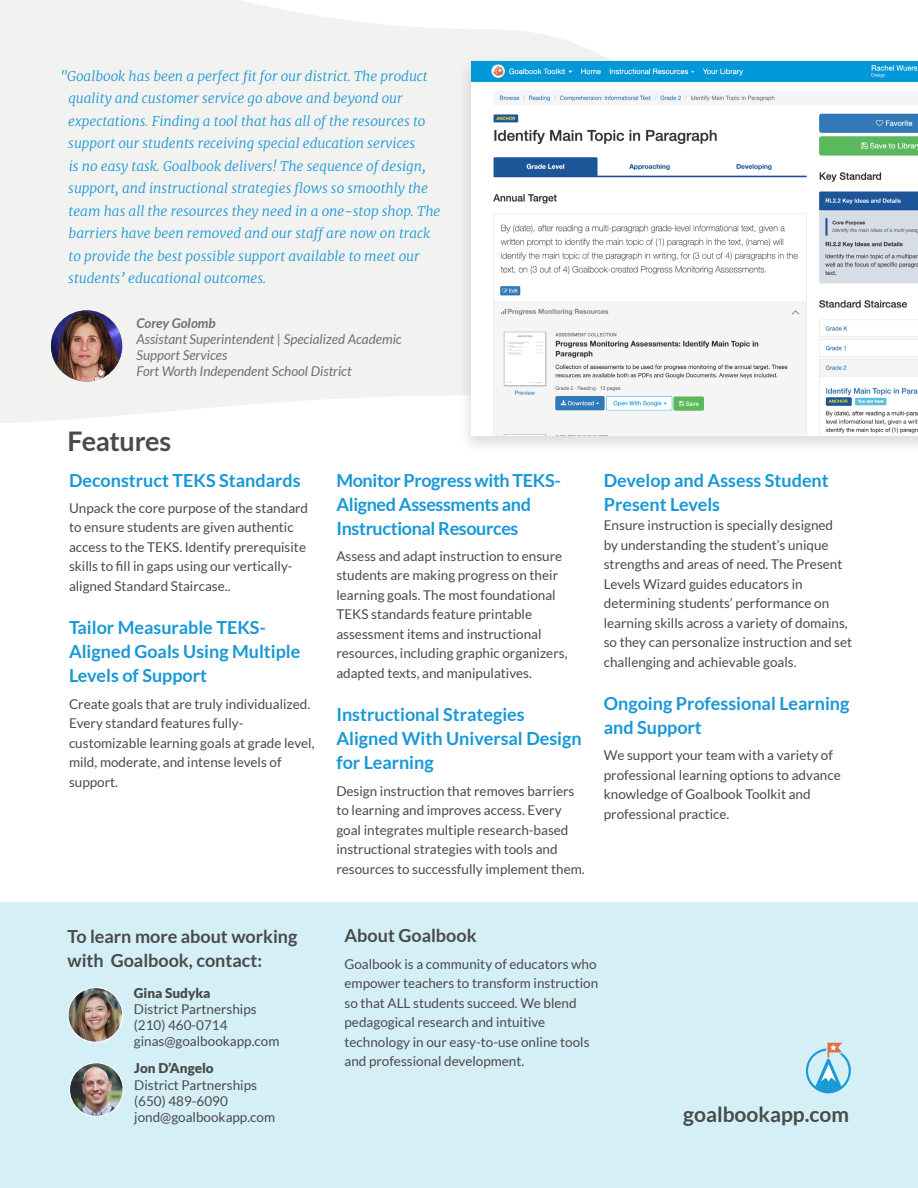
<style>
.page{position:relative;width:918px;height:1188px;background:#fff}
.page>*{position:absolute;margin:0;border:0;box-sizing:border-box;transform-origin:0 0}
.GB_H2{font:700 27px "Lato";letter-spacing:-.015em;color:#494a4a}
.t1{font:700 21px "Lato";color:#494a4a}
.Body{font:700 18px/24px "Lato";color:#1898d6}
.Body-2{font:700 18px/24px "Lato";letter-spacing:-.02em;color:#1898d6}
.t2{font:700 18px/24px "Lato";color:#494a4a}
.Body-3{font:13.5px/19.5px "Lato";color:#494a4a}
.Pullquote{font:italic 300 13.5px/22.5px "Merriweather";color:#1898d6}
.Pullquote-Author_TIt{font:italic 13.5px/16.2px "Lato";color:#736f6c}
.Pullquote-Author_TIt-2{font:italic 700 13.5px "Lato";color:#736f6c}
.s1{font-weight:900}
</style>
<div class="page">
<svg style="left:0;top:0;width:598px;height:423px;fill:#f2f2f0"></svg>
<div style="left:0;top:903px;width:918px;height:285px;background:#d5eff7"></div>
<div style="left:459px;top:54px;width:459px;height:401px;background:#231f20;opacity:.15"></div>
<img style="left:471px;top:61px;width:447px;height:375px">
<img style="left:70px;top:1063px;width:53px;height:53px;border-radius:27px">
<div style="left:69px;top:1062px;width:55px;height:55px;border:1px solid #fff;border-radius:50%"></div>
<img style="left:68px;top:988px;width:55px;height:54px;border-radius:27px">
<div style="left:67px;top:987px;width:56px;height:56px;border:1px solid #fff;border-radius:50%"></div>
<svg style="left:805px;top:1043px;width:46px;height:50px"></svg>
<img style="left:51px;top:310px;width:71px;height:72px;border-radius:36px">
<p class="Pullquote" style="left:68px;top:64px;width:374px;text-indent:-8px">"Goalbook has been a perfect fit for our district. The product quality and customer service go above and beyond our expectations. Finding a tool that has all of the resources to support our students receiving special education services<br>is no easy task. Goalbook delivers! The sequence of design, support, and instructional strategies flows so smoothly the team has all the resources they need in a one-stop shop. The barriers have been removed and our staff are now on track to provide the best possible support available to meet our students’ educational outcomes.</p>
<p class="Pullquote-Author_TIt-2" style="left:136px;top:315px;width:81px">Corey Golomb</p>
<p class="Pullquote-Author_TIt" style="left:136px;top:331px;width:267px">Assistant Superintendent | Specialized Academic<br>Support Services</p>
<p class="Pullquote-Author_TIt" style="left:136px;top:364px;width:217px">Fort Worth Independent School District</p>
<p class="GB_H2" style="left:68px;top:426px;width:105px">Features</p>
<h4 class="Body" style="left:69px;top:468px;width:233px">Deconstruct TEKS Standards</h4>
<p class="Body-3" style="left:69px;top:498px;width:241px">Unpack the core purpose of the standard to ensure students are given authentic access to the TEKS. Identify prerequisite skills to fill in gaps using our vertically&shy;aligned Standard Staircase..</p>
<h4 class="Body" style="left:69px;top:616px;width:233px">Tailor Measurable TEKS-<br>Aligned Goals Using Multiple<br>Levels of Support</h4>
<p class="Body-3" style="left:69px;top:694px;width:247px">Create goals that are truly individualized.<br>Every standard features fully&shy;customizable learning goals at grade level, mild, moderate, and intense levels of support.</p>
<h4 class="t2" style="left:68px;top:924px;width:232px">To learn more about working with Goalbook, contact:</h4>
<p class="Body-3" style="left:134px;top:985px;width:124px;line-height:16.2px"><span class="s1">Gina Sudyka<br></span>District Partnerships</p>
<p class="Body-3" style="left:134px;top:1016px;width:95px">(210) 460-0714</p>
<p class="Body-3" style="left:134px;top:1032px;width:147px">ginas@goalbookapp.com</p>
<p class="Body-3" style="left:134px;top:1060px;width:124px;line-height:16.2px"><span class="s1">Jon D’Angelo<br></span>District Partnerships</p>
<p class="Body-3" style="left:134px;top:1091px;width:95px">(650) 489-6090</p>
<p class="Body-3" style="left:134px;top:1107px;width:142px">jond@goalbookapp.com</p>
<h4 class="Body-2" style="left:336px;top:468px;width:226px">Monitor Progress with TEKS-<br>Aligned Assessments and<br>Instructional Resources</h4>
<p class="Body-3" style="left:336px;top:546px;width:233px">Assess and adapt instruction to ensure students are making progress on their learning goals. The most foundational TEKS standards feature printable assessment items and instructional resources, including graphic organizers, adapted texts, and manipulatives.</p>
<h4 class="Body" style="left:336px;top:703px;width:247px">Instructional Strategies<br>Aligned With Universal Design for Learning</h4>
<p class="Body-3" style="left:336px;top:781px;width:250px">Design instruction that removes barriers to learning and improves access. Every goal integrates multiple research-based instructional strategies with tools and resources to successfully implement them.</p>
<p class="Body" style="left:604px;top:468px;width:227px">Develop and Assess Student<br>Present Levels</p>
<p class="Body-3" style="left:604px;top:515px;width:250px">Ensure instruction is specially designed<br>by understanding the student’s unique strengths and areas of need. The Present Levels Wizard guides educators in determining students’ performance on learning skills across a variety of domains, so they can personalize instruction and set challenging and achievable goals.</p>
<h4 class="Body" style="left:604px;top:691px;width:247px">Ongoing Professional Learning and Support</h4>
<p class="Body-3" style="left:604px;top:746px;width:239px">We support your team with a variety of professional learning options to advance knowledge of Goalbook Toolkit and professional practice.</p>
<h4 class="t2" style="left:345px;top:924px;width:134px">About Goalbook</h4>
<p class="Body-3" style="left:345px;top:954px;width:255px">Goalbook is a community of educators who empower teachers to transform instruction so that ALL students succeed. We blend pedagogical research and intuitive technology in our easy-to-use online tools and professional development.</p>
<h4 class="t1" style="left:683px;top:1102px;width:167px">goalbookapp.com</h4>
</div>
